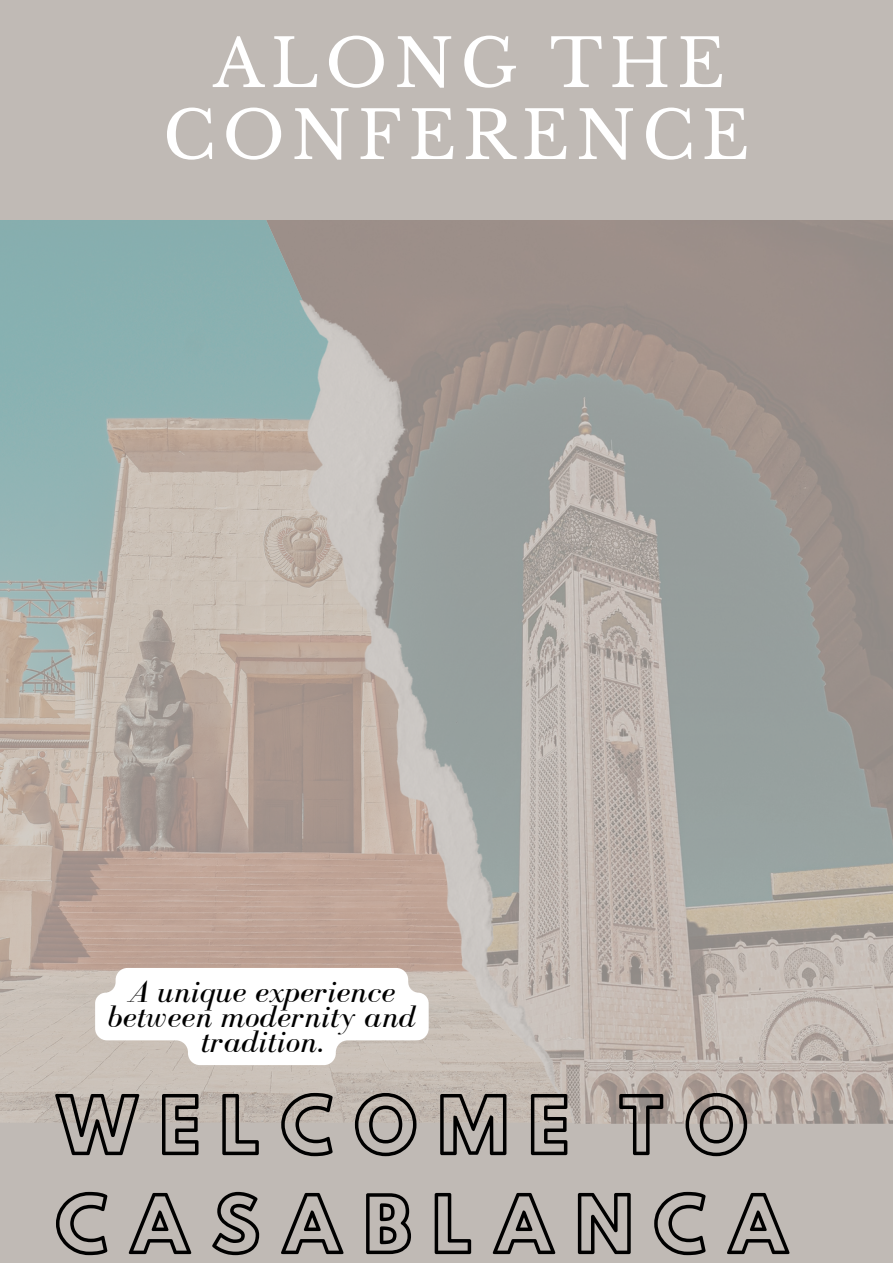
<style>
.page{position:relative;width:893px;height:1264px;background:#fff}
.page>*{position:absolute;margin:0;border:0;box-sizing:border-box;transform-origin:0 0}
.t1{font:69.9px/98.9px "Hussar Ekologiczne 1";letter-spacing:.275em;color:#000}
.t2{font:66px/72px "Libre Baskerville";letter-spacing:.1em;color:#fff;text-align:center}
.t3{font:italic 32.1px/24.8px "Bodoni FLF";letter-spacing:.01em;color:#000;text-align:center}
</style>
<div class="page">
<div style="left:0;top:0;width:892px;height:1262px;background:#c0bab5"></div>
<img style="left:265px;top:220px;width:627px;height:903px">
<img style="left:0;top:220px;width:574px;height:902px">
<img style="left:299px;top:300px;width:276px;height:822px">
<svg style="left:95px;top:967px;width:333px;height:98px"></svg>
<p class="t2" style="left:163px;top:28px;width:588px">ALONG THE<br>CONFERENCE</p>
<p class="t3" style="left:108px;top:979px;width:309px">A unique experience between modernity and tradition.</p>
<p class="t1" style="left:54px;top:1082px;width:737px">WELCOME TO<br>CASABLANCA</p>
</div>
